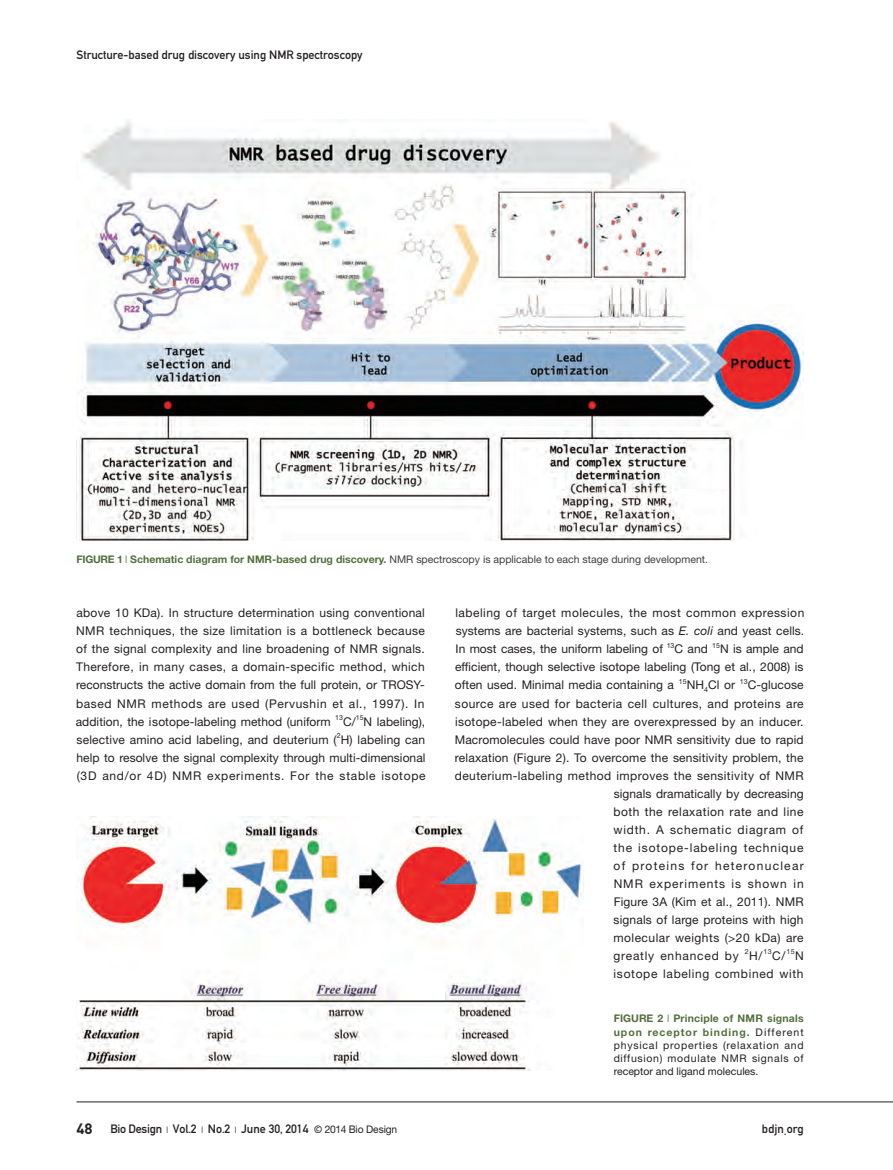
<style>
.page{position:relative;width:893px;height:1170px;background:#fff}
.page>*{position:absolute;margin:0;border:0;box-sizing:border-box;transform-origin:0 0}
.t1{font:12px/18px "Helvetica Neue LT Std";letter-spacing:.015em;color:#231f20;text-align:justify}
.t2{font:12px "Helvetica Neue LT Std";letter-spacing:.04em;color:#231f20}
.t3{font:12px "DIN 1451 Mittelschrift Regular";color:#231f20}
.t4{font:12px "Helvetica Neue LT Std";letter-spacing:.035em;color:#231f20}
.t5{font:12px "Helvetica Neue LT Std";letter-spacing:.065em;color:#231f20}
.t6{font:12px "Helvetica Neue LT Std";letter-spacing:.075em;color:#231f20}
.t7{font:12px/18px "Helvetica Neue LT Std";letter-spacing:.055em;color:#231f20;text-align:right}
.t8{font:12px "Helvetica Neue LT Std";letter-spacing:.105em;color:#231f20}
.t9{font:12px "Helvetica Neue LT Std";letter-spacing:.08em;color:#231f20}
.t10{font:10.5px/13px "Helvetica Neue LT Std";color:#231f20;text-align:justify}
.t11{font:10.5px "Helvetica Neue LT Std";color:#3e3e3f}
.t12{font:7.05px "Helvetica Neue LT Std";letter-spacing:.005em;color:#231f20}
.s1{font-weight:700;color:#536f3c}
.s2{font-weight:300;color:#536f3c}
.s3{font-style:italic}
.s4{font-family:"DIN";font-weight:700;font-size:14.85px}
.s5{font-family:"Helvetica Neue LT Std";font-weight:300;font-size:9px}
.s6{font-family:"Helvetica Neue LT Std";font-weight:500;font-size:9px}
.s7{font-family:"DIN";font-weight:500;font-size:10.5px}
.s8{font-family:"Helvetica Neue LT Std";font-size:10.5px}
</style>
<div class="page">
<hr style="left:77px;top:1101px;width:816px;height:1px;background:#231f20">
<img style="left:77px;top:816px;width:507px;height:254px">
<img style="left:78px;top:120px;width:726px;height:420px">
<p class="t3" style="left:77px;top:47px;width:288px">Structure-based drug discovery using NMR spectroscopy</p>
<p class="t11" style="left:77px;top:553px;width:633px"><span class="s1">Figure 1</span> <span class="s2">i</span> <span class="s1">Schematic diagram for NMR-based drug discovery.</span> NMR spectroscopy is applicable to each stage during development.</p>
<p class="t1" style="left:76px;top:604px;width:351px">above 10 KDa). In structure determination using conventional NMR techniques, the size limitation is a bottleneck because of the signal complexity and line broadening of NMR signals.<br>Therefore, in many cases, a domain-specific method, which reconstructs the active domain from the full protein, or TROSY&shy;based NMR methods are used (Pervushin et al., 1997). In addition, the isotope-labeling method (uniform</p>
<p class="t12" style="left:335px;top:712px;width:9px">13</p>
<p class="t1" style="left:343px;top:712px;width:14px">C/</p>
<p class="t12" style="left:356px;top:712px;width:9px">15</p>
<p class="t1" style="left:77px;top:712px;width:350px;text-align:right">N labeling),<br>selective amino acid labeling, and deuterium ( H) labeling can</p>
<p class="t12" style="left:337px;top:730px;width:5px">2</p>
<p class="t1" style="left:77px;top:748px;width:351px">help to resolve the signal complexity through multi-dimensional (3D and/or 4D) NMR experiments. For the stable isotope</p>
<p class="t1" style="left:455px;top:604px;width:350px">labeling of target molecules, the most common expression systems are bacterial systems, such as <span class="s3">E. coli</span> and yeast cells.<br>In most cases, the uniform labeling of</p>
<p class="t12" style="left:667px;top:640px;width:9px">13</p>
<p class="t1" style="left:674px;top:640px;width:35px">C and</p>
<p class="t12" style="left:712px;top:640px;width:9px">15</p>
<p class="t1" style="left:455px;top:640px;width:350px;text-indent:265px">N is ample and efficient, though selective isotope labeling (Tong et al., 2008) is often used. Minimal media containing a</p>
<p class="t12" style="left:679px;top:676px;width:9px">15</p>
<p class="t1" style="left:687px;top:676px;width:50px">NH<sub>4</sub>Cl or</p>
<p class="t12" style="left:740px;top:676px;width:9px">13</p>
<p class="t1" style="left:748px;top:676px;width:58px">C-glucose</p>
<p class="t2" style="left:455px;top:696px;width:350px">source are used for bacteria cell cultures, and proteins are</p>
<p class="t1" style="left:455px;top:712px;width:350px">isotope-labeled when they are overexpressed by an inducer.</p>
<p class="t1" style="left:455px;top:730px;width:350px">Macromolecules could have poor NMR sensitivity due to rapid</p>
<p class="t1" style="left:455px;top:748px;width:350px">relaxation (Figure 2). To overcome the sensitivity problem, the</p>
<p class="t4" style="left:455px;top:768px;width:350px">deuterium-labeling method improves the sensitivity of NMR</p>
<p class="t1" style="left:614px;top:784px;width:191px">signals dramatically by decreasing</p>
<p class="t2" style="left:614px;top:804px;width:191px">both the relaxation rate and line</p>
<p class="t5" style="left:613px;top:822px;width:192px">width. A schematic diagram of</p>
<p class="t6" style="left:613px;top:840px;width:192px">the isotope-labeling technique</p>
<p class="t8" style="left:614px;top:858px;width:192px">of proteins for heteronuclear</p>
<p class="t9" style="left:614px;top:876px;width:192px">NMR experiments is shown in</p>
<p class="t1" style="left:614px;top:892px;width:191px">Figure 3A (Kim et al., 2011). NMR</p>
<p class="t1" style="left:613px;top:910px;width:192px">signals of large proteins with high</p>
<p class="t2" style="left:614px;top:930px;width:191px">molecular weights (&gt;20 kDa) are</p>
<p class="t5" style="left:614px;top:948px;width:127px">greatly enhanced by</p>
<p class="t12" style="left:745px;top:946px;width:5px">2</p>
<p class="t1" style="left:749px;top:946px;width:15px">H/</p>
<p class="t12" style="left:763px;top:946px;width:10px">13</p>
<p class="t1" style="left:772px;top:946px;width:15px">C/</p>
<p class="t12" style="left:786px;top:946px;width:10px">15</p>
<p class="t7" style="left:614px;top:946px;width:192px">N<br>isotope labeling combined with</p>
<p class="t10" style="left:614px;top:1011px;width:191px"><span class="s1">Figure 2</span> <span class="s2">i</span> <span class="s1">Principle of NMR signals upon receptor binding.</span> Different physical properties (relaxation and diffusion) modulate NMR signals of receptor and ligand molecules.</p>
<p class="t3" style="left:77px;top:1122px;width:322px"><span class="s4">48</span> Bio Design <span class="s5">l</span> Vol<span class="s6">.</span>2 <span class="s5">l</span> No<span class="s6">.</span>2 <span class="s5">l</span> June 30<span class="s6">,</span> 2014 <span class="s7">©</span> <span class="s8">2014 Bio Design</span></p>
<p class="t3" style="left:762px;top:1122px;width:43px">bdjn.org</p>
</div>
